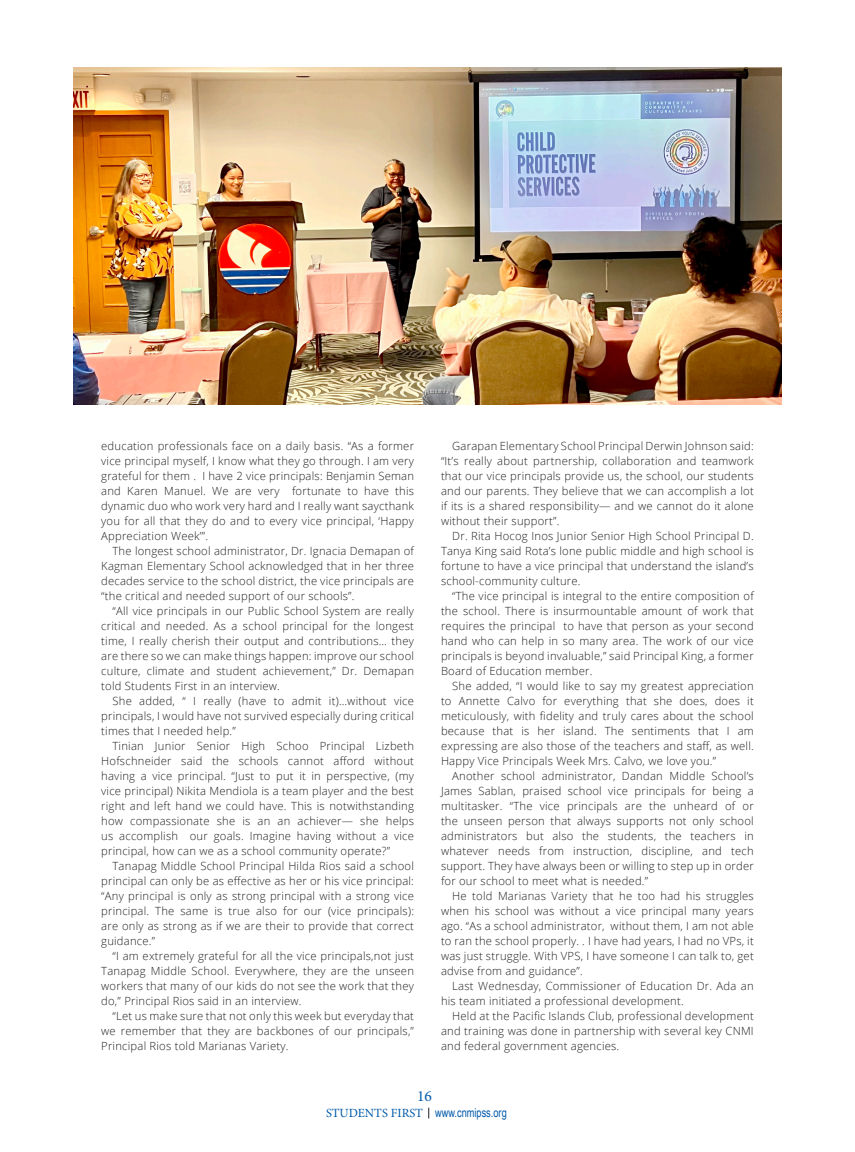
<style>
.page{position:relative;width:855px;height:1152px;background:#fff}
.page>*{position:absolute;margin:0;border:0;box-sizing:border-box;transform-origin:0 0}
.t1{font:15.5px "Minion Pro";color:#015aaa}
.t2{font:12.5px "Arial Narrow";color:#015aaa;scale:.9 1}
.t3{font:12.5px "Minion Pro";color:#015aaa}
.t4{font:300 11.25px/15px "Open Sans";letter-spacing:.02em;color:#231f20;text-align:justify}
</style>
<div class="page">
<img style="left:73px;top:68px;width:709px;height:337px">
<p class="t4" style="left:101px;top:438px;width:314px">education professionals face on a daily basis. “As a former vice principal myself, I know what they go through. I am very grateful for them . I have 2 vice principals: Benjamin Seman and Karen Manuel. We are very fortunate to have this dynamic duo who work very hard and I really want saycthank you for all that they do and to every vice principal, ‘Happy Appreciation Week’”.</p>
<p class="t4" style="left:101px;top:543px;width:314px;text-indent:11px">The longest school administrator, Dr. Ignacia Demapan of Kagman Elementary School acknowledged that in her three decades service to the school district, the vice principals are “the critical and needed support of our schools”.</p>
<p class="t4" style="left:101px;top:603px;width:314px;text-indent:11px">“All vice principals in our Public School System are really critical and needed. As a school principal for the longest time, I really cherish their output and contributions… they are there so we can make things happen: improve our school culture, climate and student achievement,” Dr. Demapan told Students First in an interview.</p>
<p class="t4" style="left:101px;top:693px;width:314px;text-indent:11px">She added, “ I really (have to admit it)…without vice principals, I would have not survived especially during critical times that I needed help.”</p>
<p class="t4" style="left:101px;top:738px;width:314px;text-indent:11px">Tinian Junior Senior High Schoo Principal Lizbeth Hofschneider said the schools cannot afford without having a vice principal. “Just to put it in perspective, (my vice principal) Nikita Mendiola is a team player and the best right and left hand we could have. This is notwithstanding how compassionate she is an an achiever— she helps us accomplish our goals. Imagine having without a vice principal, how can we as a school community operate?”</p>
<p class="t4" style="left:101px;top:858px;width:314px;text-indent:11px">Tanapag Middle School Principal Hilda Rios said a school principal can only be as effective as her or his vice principal: “Any principal is only as strong principal with a strong vice principal. The same is true also for our (vice principals): are only as strong as if we are their to provide that correct guidance.”</p>
<p class="t4" style="left:101px;top:948px;width:314px;text-indent:11px">“I am extremely grateful for all the vice principals,not just Tanapag Middle School. Everywhere, they are the unseen workers that many of our kids do not see the work that they do,” Principal Rios said in an interview.</p>
<p class="t4" style="left:101px;top:1008px;width:314px;text-indent:11px">“Let us make sure that not only this week but everyday that we remember that they are backbones of our principals,” Principal Rios told Marianas Variety.</p>
<p class="t4" style="left:441px;top:438px;width:314px;text-indent:11px">Garapan Elementary School Principal Derwin Johnson said: “It’s really about partnership, collaboration and teamwork that our vice principals provide us, the school, our students and our parents. They believe that we can accomplish a lot if its is a shared responsibility— and we cannot do it alone without their support”.</p>
<p class="t4" style="left:441px;top:528px;width:314px;text-indent:11px">Dr. Rita Hocog Inos Junior Senior High School Principal D.<br>Tanya King said Rota’s lone public middle and high school is fortune to have a vice principal that understand the island’s school-community culture.</p>
<p class="t4" style="left:441px;top:588px;width:314px;text-indent:11px">“The vice principal is integral to the entire composition of the school. There is insurmountable amount of work that requires the principal to have that person as your second hand who can help in so many area. The work of our vice principals is beyond invaluable,” said Principal King, a former Board of Education member.</p>
<p class="t4" style="left:441px;top:678px;width:314px;text-indent:11px">She added, “I would like to say my greatest appreciation to Annette Calvo for everything that she does, does it meticulously, with fidelity and truly cares about the school because that is her island. The sentiments that I am expressing are also those of the teachers and staff, as well.<br>Happy Vice Principals Week Mrs. Calvo, we love you.”</p>
<p class="t4" style="left:441px;top:768px;width:314px;text-indent:11px">Another school administrator, Dandan Middle School’s James Sablan, praised school vice principals for being a multitasker. “The vice principals are the unheard of or the unseen person that always supports not only school administrators but also the students, the teachers in whatever needs from instruction, discipline, and tech support. They have always been or willing to step up in order for our school to meet what is needed.”</p>
<p class="t4" style="left:441px;top:888px;width:314px;text-indent:11px">He told Marianas Variety that he too had his struggles when his school was without a vice principal many years ago. “As a school administrator, without them, I am not able to ran the school properly. . I have had years, I had no VPs, it was just struggle. With VPS, I have someone I can talk to, get advise from and guidance”.</p>
<p class="t4" style="left:441px;top:978px;width:314px;text-indent:11px">Last Wednesday, Commissioner of Education Dr. Ada an his team initiated a professional development.</p>
<p class="t4" style="left:441px;top:1008px;width:314px;text-indent:11px">Held at the Pacific Islands Club, professional development and training was done in partnership with several key CNMI and federal government agencies.</p>
<p class="t1" style="left:417px;top:1085px;width:16px">16</p>
<p class="t3" style="left:326px;top:1105px;width:98px">STUDENTS FIRST</p>
<p class="t2" style="left:435px;top:1103px;width:81px">www.cnmipss.org</p>
</div>
